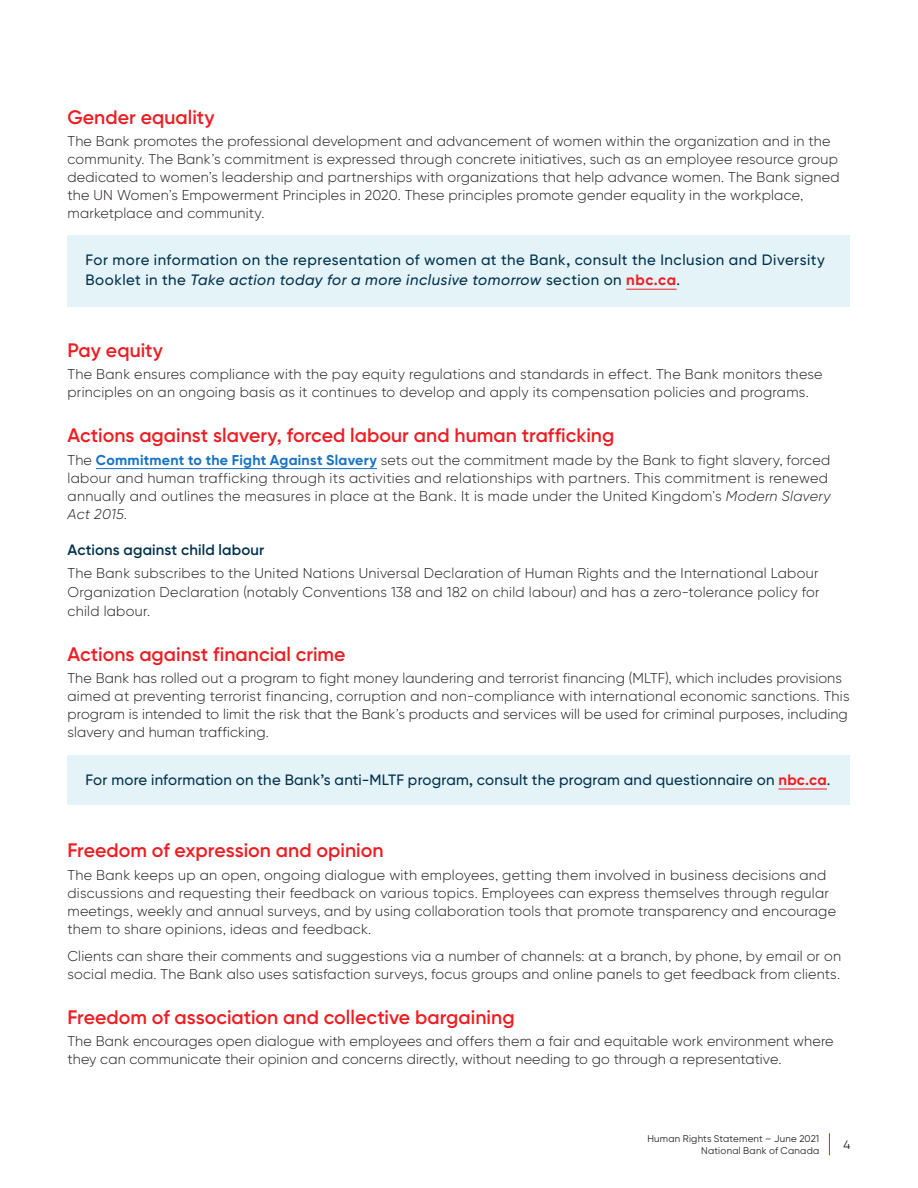
<style>
.page{position:relative;width:918px;height:1188px;background:#fff}
.page>*{position:absolute;margin:0;border:0;box-sizing:border-box;transform-origin:0 0}
.TITRE_NIVEAU_4{font:600 19.5px "Gilroy BN";color:#ee1d23}
.TEXTE_COURANT_BN{font:500 15px/20.2px "Gilroy BN";letter-spacing:.02em;color:#00314d}
.TITRE_NIVEAU_4-2{font:600 15px "Gilroy BN";letter-spacing:.01em;color:#00314d}
.TEXTE_COURANT_BN-2{font:300 14.25px/18px "Gilroy BN";letter-spacing:.015em;color:#231f20}
.t1{font:12px "Gilroy BN";color:#231f20}
.t2{font:9.75px/12px "Gilroy BN";letter-spacing:.025em;color:#231f20;text-align:right}
.s1{font-style:italic}
.s2{font-weight:700;color:#ee1d23}
.s3{font-weight:700;color:#1572c5}
</style>
<div class="page">
<hr style="left:96px;top:468px;width:281px;height:1px;background:#1572c5">
<div style="left:68px;top:235px;width:782px;height:72px;background:#e4f3f7"></div>
<hr style="left:626px;top:289px;width:51px;height:1px;background:#ee1d23">
<div style="left:68px;top:755px;width:782px;height:50px;background:#e4f3f7"></div>
<hr style="left:778px;top:789px;width:49px;height:1px;background:#ee1d23">
<svg style="left:829px;top:1133px;width:1px;height:22px"></svg>
<p class="TITRE_NIVEAU_4" style="left:68px;top:105px;width:149px">Gender equality</p>
<p class="TEXTE_COURANT_BN-2" style="left:68px;top:132px;width:774px">The Bank promotes the professional development and advancement of women within the organization and in the community. The Bank’s commitment is expressed through concrete initiatives, such as an employee resource group dedicated to women’s leadership and partnerships with organizations that help advance women. The Bank signed the UN Women’s Empowerment Principles in 2020. These principles promote gender equality in the workplace, marketplace and community.</p>
<p class="TEXTE_COURANT_BN" style="left:86px;top:250px;width:741px">For more information on the representation of women at the Bank, consult the Inclusion and Diversity<br>Booklet in the <span class="s1">Take action today for a more inclusive tomorrow</span> section on <span class="s2">nbc.ca</span>.</p>
<p class="TITRE_NIVEAU_4" style="left:68px;top:338px;width:97px">Pay equity</p>
<p class="TEXTE_COURANT_BN-2" style="left:68px;top:365px;width:757px">The Bank ensures compliance with the pay equity regulations and standards in effect. The Bank monitors these principles on an ongoing basis as it continues to develop and apply its compensation policies and programs.</p>
<p class="TITRE_NIVEAU_4" style="left:68px;top:423px;width:548px">Actions against slavery, forced labour and human trafficking</p>
<p class="TEXTE_COURANT_BN-2" style="left:68px;top:451px;width:765px">The <span class="s3">Commitment to the Fight Against Slavery</span> sets out the commitment made by the Bank to fight slavery, forced labour and human trafficking through its activities and relationships with partners. This commitment is renewed annually and outlines the measures in place at the Bank. It is made under the United Kingdom’s <span class="s1">Modern Slavery Act 2015</span>.</p>
<p class="TITRE_NIVEAU_4-2" style="left:68px;top:540px;width:198px">Actions against child labour</p>
<p class="TEXTE_COURANT_BN-2" style="left:68px;top:564px;width:754px;line-height:18.8px;text-align:justify">The Bank subscribes to the United Nations Universal Declaration of Human Rights and the International Labour Organization Declaration (notably Conventions 138 and 182 on child labour) and has a zero-tolerance policy for child labour.</p>
<p class="TITRE_NIVEAU_4" style="left:68px;top:642px;width:280px">Actions against financial crime</p>
<p class="TEXTE_COURANT_BN-2" style="left:68px;top:669px;width:784px">The Bank has rolled out a program to fight money laundering and terrorist financing (MLTF), which includes provisions aimed at preventing terrorist financing, corruption and non-compliance with international economic sanctions. This program is intended to limit the risk that the Bank’s products and services will be used for criminal purposes, including slavery and human trafficking.</p>
<p class="TEXTE_COURANT_BN" style="left:86px;top:770px;width:747px">For more information on the Bank’s anti-MLTF program, consult the program and questionnaire on <span class="s2">nbc.ca</span>.</p>
<p class="TITRE_NIVEAU_4" style="left:68px;top:838px;width:318px">Freedom of expression and opinion</p>
<p class="TEXTE_COURANT_BN-2" style="left:68px;top:866px;width:770px">The Bank keeps up an open, ongoing dialogue with employees, getting them involved in business decisions and discussions and requesting their feedback on various topics. Employees can express themselves through regular meetings, weekly and annual surveys, and by using collaboration tools that promote transparency and encourage them to share opinions, ideas and feedback.</p>
<p class="TEXTE_COURANT_BN-2" style="left:68px;top:947px;width:775px">Clients can share their comments and suggestions via a number of channels: at a branch, by phone, by email or on social media. The Bank also uses satisfaction surveys, focus groups and online panels to get feedback from clients.</p>
<p class="TITRE_NIVEAU_4" style="left:68px;top:1005px;width:449px">Freedom of association and collective bargaining</p>
<p class="TEXTE_COURANT_BN-2" style="left:68px;top:1032px;width:768px">The Bank encourages open dialogue with employees and offers them a fair and equitable work environment where they can communicate their opinion and concerns directly, without needing to go through a representative.</p>
<p class="t2" style="left:647px;top:1133px;width:173px">Human Rights Statement – June 2021<br>National Bank of Canada</p>
<p class="t1" style="left:844px;top:1137px;width:8px">4</p>
</div>
